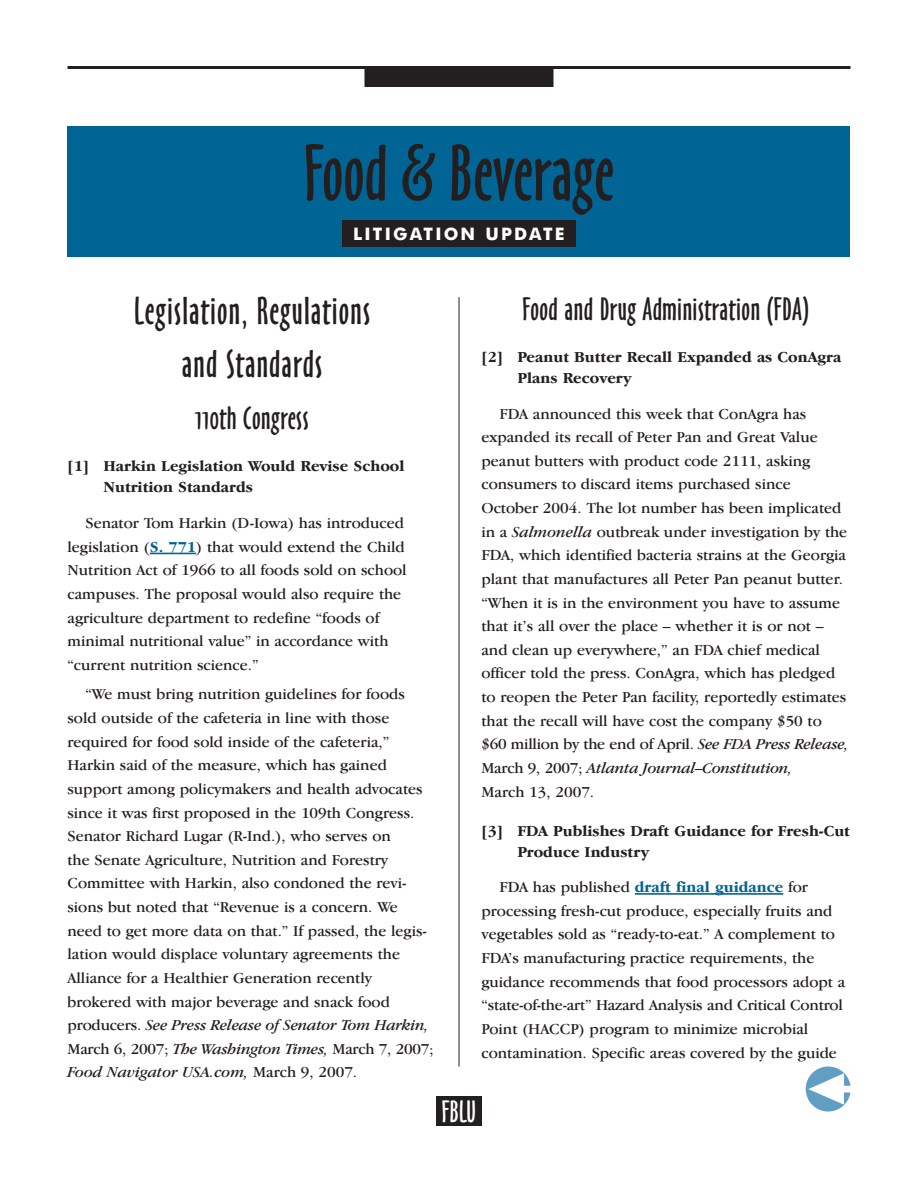
<style>
.page{position:relative;width:918px;height:1188px;background:#fff}
.page>*{position:absolute;margin:0;border:0;box-sizing:border-box;transform-origin:0 0}
.t1{font:73.5px "Oz Handicraft BT";color:#231f20}
.t2{font:36px/52.5px "Oz Handicraft BT";letter-spacing:.03em;color:#231f20;text-align:center}
.t3{font:30px "Oz Handicraft BT";letter-spacing:.015em;color:#231f20}
.t4{font:28.5px "Oz Handicraft BT";color:#fff}
.t5{font:700 17.25px "Futura BT";letter-spacing:.125em;color:#fff}
.t6{font:15.75px/23.5px "Garamond IT Cby BT";color:#231f20}
.t7{font:700 15.75px/21px "Garamond IT Cby BT";color:#231f20}
.s1{font-weight:700;color:#006494}
.s2{font-style:italic}
</style>
<div class="page">
<hr style="left:68px;top:66px;width:782px;height:3px;background:#231f20">
<div style="left:364px;top:69px;width:190px;height:18px;background:#231f20"></div>
<hr style="left:459px;top:297px;width:1px;height:770px;background:#231f20">
<div style="left:436px;top:1096px;width:46px;height:30px;background:#231f20"></div>
<svg style="left:806px;top:1066px;width:44px;height:46px"></svg>
<div style="left:68px;top:126px;width:782px;height:131px;background:#006494"></div>
<div style="left:342px;top:220px;width:234px;height:27px;background:#231f20"></div>
<hr style="left:150px;top:553px;width:46px;height:1px;background:#006494">
<hr style="left:635px;top:893px;width:30px;height:2px;background:#006494">
<hr style="left:665px;top:893px;width:118px;height:2px;background:#006494">
<h1 class="t1" style="left:304px;top:132px;width:312px">Food &amp; Beverage</h1>
<p class="t5" style="left:353px;top:224px;width:213px">LITIGATION UPDATE</p>
<h2 class="t2" style="left:134px;top:286px;width:238px">Legislation, Regulations and Standards</h2>
<h3 class="t3" style="left:195px;top:402px;width:115px">110th Congress</h3>
<p class="t7" style="left:103px;top:456px;width:302px;text-indent:-36px">[1] Harkin Legislation Would Revise School<br>Nutrition Standards</p>
<p class="t6" style="left:67px;top:511px;width:341px;text-indent:18px">Senator Tom Harkin (D-Iowa) has introduced legislation (<span class="s1">S. 771</span>) that would extend the Child Nutrition Act of 1966 to all foods sold on school campuses. The proposal would also require the agriculture department to redefine “foods of minimal nutritional value” in accordance with “current nutrition science.”</p>
<p class="t6" style="left:67px;top:682px;width:368px;text-indent:18px">“We must bring nutrition guidelines for foods sold outside of the cafeteria in line with those required for food sold inside of the cafeteria,” Harkin said of the measure, which has gained support among policymakers and health advocates since it was first proposed in the 109th Congress.<br>Senator Richard Lugar (R-Ind.), who serves on<br>the Senate Agriculture, Nutrition and Forestry Committee with Harkin, also condoned the revi&shy;sions but noted that “Revenue is a concern. We need to get more data on that.” If passed, the legis&shy;lation would displace voluntary agreements the Alliance for a Healthier Generation recently brokered with major beverage and snack food producers. <span class="s2">See Press Release of Senator Tom Harkin, </span>March 6, 2007; <span class="s2">The Washington Times,</span> March 7, 2007; <span class="s2">Food Navigator USA.com,</span> March 9, 2007.</p>
<h3 class="t3" style="left:523px;top:292px;width:288px">Food and Drug Administration (FDA)</h3>
<p class="t7" style="left:517px;top:346px;width:326px;text-indent:-36px">[2] Peanut Butter Recall Expanded as ConAgra<br>Plans Recovery</p>
<p class="t6" style="left:481px;top:401px;width:369px;text-indent:18px">FDA announced this week that ConAgra has expanded its recall of Peter Pan and Great Value peanut butters with product code 2111, asking consumers to discard items purchased since October 2004. The lot number has been implicated in a <span class="s2">Salmonella</span> outbreak under investigation by the FDA, which identified bacteria strains at the Georgia plant that manufactures all Peter Pan peanut butter. “When it is in the environment you have to assume that it’s all over the place – whether it is or not – and clean up everywhere,” an FDA chief medical officer told the press. ConAgra, which has pledged to reopen the Peter Pan facility, reportedly estimates that the recall will have cost the company $50 to $60 million by the end of April. <span class="s2">See FDA Press Release, </span>March 9, 2007; <span class="s2">Atlanta Journal–Constitution,<br></span>March 13, 2007.</p>
<p class="t7" style="left:517px;top:820px;width:334px;text-indent:-36px">[3] FDA Publishes Draft Guidance for Fresh-Cut<br>Produce Industry</p>
<p class="t6" style="left:481px;top:875px;width:365px;text-indent:18px">FDA has published <span class="s1">draft final guidance</span> for processing fresh-cut produce, especially fruits and vegetables sold as “ready-to-eat.” A complement to FDA’s manufacturing practice requirements, the guidance recommends that food processors adopt a “state-of-the-art” Hazard Analysis and Critical Control Point (HACCP) program to minimize microbial contamination. Specific areas covered by the guide</p>
<h3 class="t4" style="left:442px;top:1095px;width:36px">FBLU</h3>
</div>
